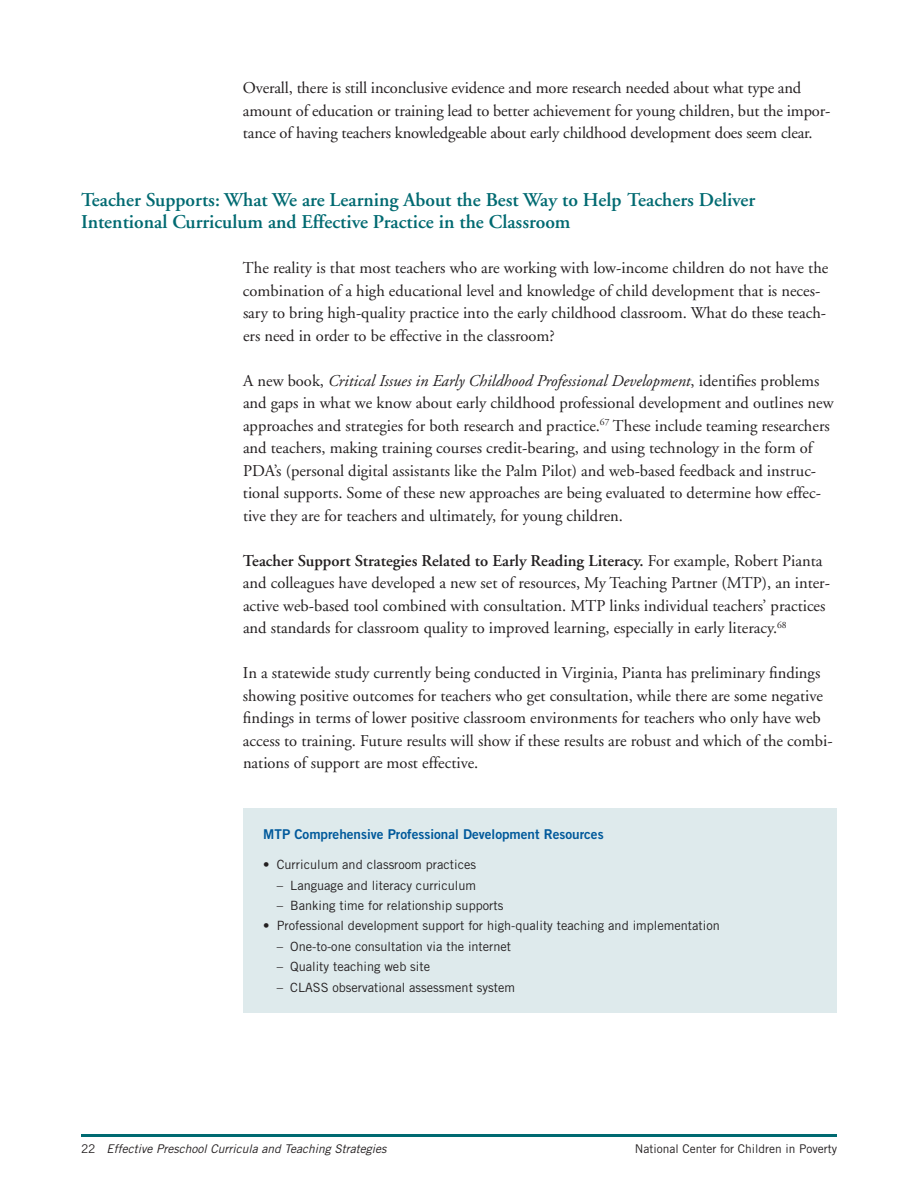
<style>
.page{position:relative;width:918px;height:1188px;background:#fff}
.page>*{position:absolute;margin:0;border:0;box-sizing:border-box;transform-origin:0 0}
.t1{font:600 19.5px/22.5px "Adobe Garamond";color:#006a71}
.t2{font:16.5px/22.5px "Adobe Garamond";color:#231f20}
.t3{font:13.5px "Trade Gothic Bold Two";color:#00599b}
.t4{font:12.75px "Trade Gothic";color:#231f20}
.t5{font:italic 12px "Trade Gothic";color:#231f20}
.t6{font:12px "Trade Gothic";color:#231f20}
.s1{font-style:italic}
.s2{font-weight:600}
.s3{font-style:normal}
</style>
<div class="page">
<hr style="left:81px;top:1134px;width:756px;height:3px;background:#006a71">
<div style="left:243px;top:808px;width:594px;height:205px;background:#deeaec"></div>
<p class="t2" style="left:243px;top:77px;width:589px">Overall, there is still inconclusive evidence and more research needed about what type and amount of education or training lead to better achievement for young children, but the impor&shy;tance of having teachers knowledgeable about early childhood development does seem clear.</p>
<p class="t1" style="left:81px;top:188px;width:676px">Teacher Supports: What We are Learning About the Best Way to Help Teachers Deliver<br>Intentional Curriculum and Effective Practice in the Classroom</p>
<p class="t2" style="left:243px;top:257px;width:587px">The reality is that most teachers who are working with low-income children do not have the combination of a high educational level and knowledge of child development that is neces&shy;sary to bring high-quality practice into the early childhood classroom. What do these teach&shy;ers need in order to be effective in the classroom?</p>
<p class="t2" style="left:243px;top:370px;width:592px">A new book, <span class="s1">Critical Issues in Early Childhood Professional Development</span>, identifies problems and gaps in what we know about early childhood professional development and outlines new approaches and strategies for both research and practice.<sup>67</sup> These include teaming researchers and teachers, making training courses credit-bearing, and using technology in the form of PDA’s (personal digital assistants like the Palm Pilot) and web-based feedback and instruc&shy;tional supports. Some of these new approaches are being evaluated to determine how effec&shy;tive they are for teachers and ultimately, for young children.</p>
<p class="t2" style="left:243px;top:550px;width:589px"><span class="s2">Teacher Support Strategies Related to Early Reading Literacy.</span> For example, Robert Pianta and colleagues have developed a new set of resources, My Teaching Partner (MTP), an inter&shy;active web-based tool combined with consultation. MTP links individual teachers’ practices and standards for classroom quality to improved learning, especially in early literacy.<sup>68</sup></p>
<p class="t2" style="left:243px;top:662px;width:591px">In a statewide study currently being conducted in Virginia, Pianta has preliminary findings showing positive outcomes for teachers who get consultation, while there are some negative findings in terms of lower positive classroom environments for teachers who only have web access to training. Future results will show if these results are robust and which of the combi&shy;nations of support are most effective.</p>
<p class="t3" style="left:263px;top:826px;width:342px">MTP Comprehensive Professional Development Resources</p>
<p class="t4" style="left:263px;top:857px;width:214px">• Curriculum and classroom practices</p>
<p class="t4" style="left:277px;top:877px;width:201px">– Language and literacy curriculum</p>
<p class="t4" style="left:277px;top:898px;width:228px">– Banking time for relationship supports</p>
<p class="t4" style="left:263px;top:918px;width:458px">• Professional development support for high-quality teaching and implementation</p>
<p class="t4" style="left:277px;top:939px;width:236px">– One-to-one consultation via the internet</p>
<p class="t4" style="left:277px;top:959px;width:155px">– Quality teaching web site</p>
<p class="t4" style="left:277px;top:979px;width:240px">– CLASS observational assessment system</p>
<p class="t5" style="left:81px;top:1142px;width:307px"><span class="s3">22</span> Effective Preschool Curricula and Teaching Strategies</p>
<p class="t6" style="left:635px;top:1142px;width:204px">National Center for Children in Poverty</p>
</div>
